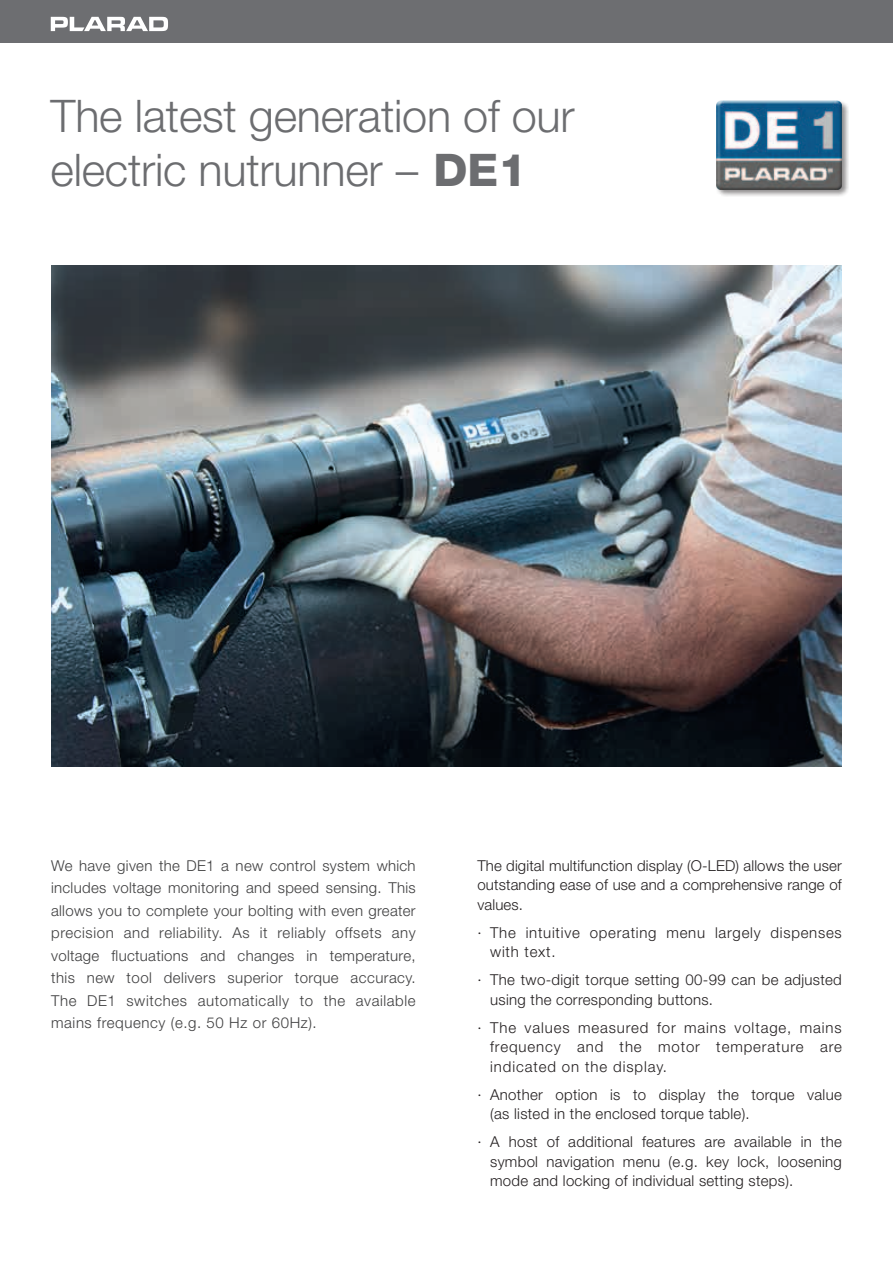
<style>
.page{position:relative;width:893px;height:1263px;background:#fff}
.page>*{position:absolute;margin:0;border:0;box-sizing:border-box;transform-origin:0 0}
.t1{font:300 45px/54px "Helvetica Neue";letter-spacing:-.005em;color:#6c6d70}
.t2{font:300 15px/19.5px "Helvetica Neue";letter-spacing:.02em;color:#231f20;text-align:justify}
.t3{font:300 15px/22.5px "Helvetica Neue";letter-spacing:.04em;color:#3e3e3f;text-align:justify}
.t4{font:300 15px/19.5px "Helvetica Neue";letter-spacing:.05em;color:#231f20}
.s1{font-weight:800}
</style>
<div class="page">
<div style="left:0;top:0;width:893px;height:43px;background:#6c6d70"></div>
<svg style="left:51px;top:17px;width:117px;height:14px"></svg>
<img style="left:51px;top:265px;width:791px;height:502px">
<div style="left:715px;top:99px;width:134px;height:98px;background:#231f20;opacity:.5"></div>
<div style="left:716px;top:99px;width:127px;height:88px;background:#fff;opacity:.75"></div>
<div style="left:716px;top:101px;width:127px;height:89px;background:#231f20;opacity:.75"></div>
<h1 class="t1" style="left:51px;top:88px;width:526px">The latest generation of our electric nutrunner – <span class="s1">DE1</span></h1>
<p class="t3" style="left:51px;top:854px;width:366px">We have given the DE1 a new control system which includes voltage monitoring and speed sensing. This allows you to complete your bolting with even greater precision and reliability. As it reliably offsets any voltage fluctuations and changes in temperature, this new tool delivers superior torque accuracy.<br>The DE1 switches automatically to the available mains frequency (e.g. 50 Hz or 60Hz).</p>
<p class="t2" style="left:477px;top:855px;width:366px">The digital multifunction display (O-LED) allows the user outstanding ease of use and a comprehensive range of values.</p>
<p class="t4" style="left:490px;top:922px;width:353px;text-indent:-13px">· The intuitive operating menu largely dispenses with text.</p>
<p class="t2" style="left:490px;top:970px;width:353px;text-indent:-13px">· The two-digit torque setting 00-99 can be adjusted using the corresponding buttons.</p>
<p class="t2" style="left:490px;top:1017px;width:353px;text-indent:-13px">· The values measured for mains voltage, mains frequency and the motor temperature are indicated on the display.</p>
<p class="t2" style="left:490px;top:1084px;width:353px;text-indent:-13px">· Another option is to display the torque value (as listed in the enclosed torque table).</p>
<p class="t2" style="left:490px;top:1132px;width:353px;text-indent:-13px">· A host of additional features are available in the symbol navigation menu (e.g. key lock, loosening mode and locking of individual setting steps).</p>
</div>
